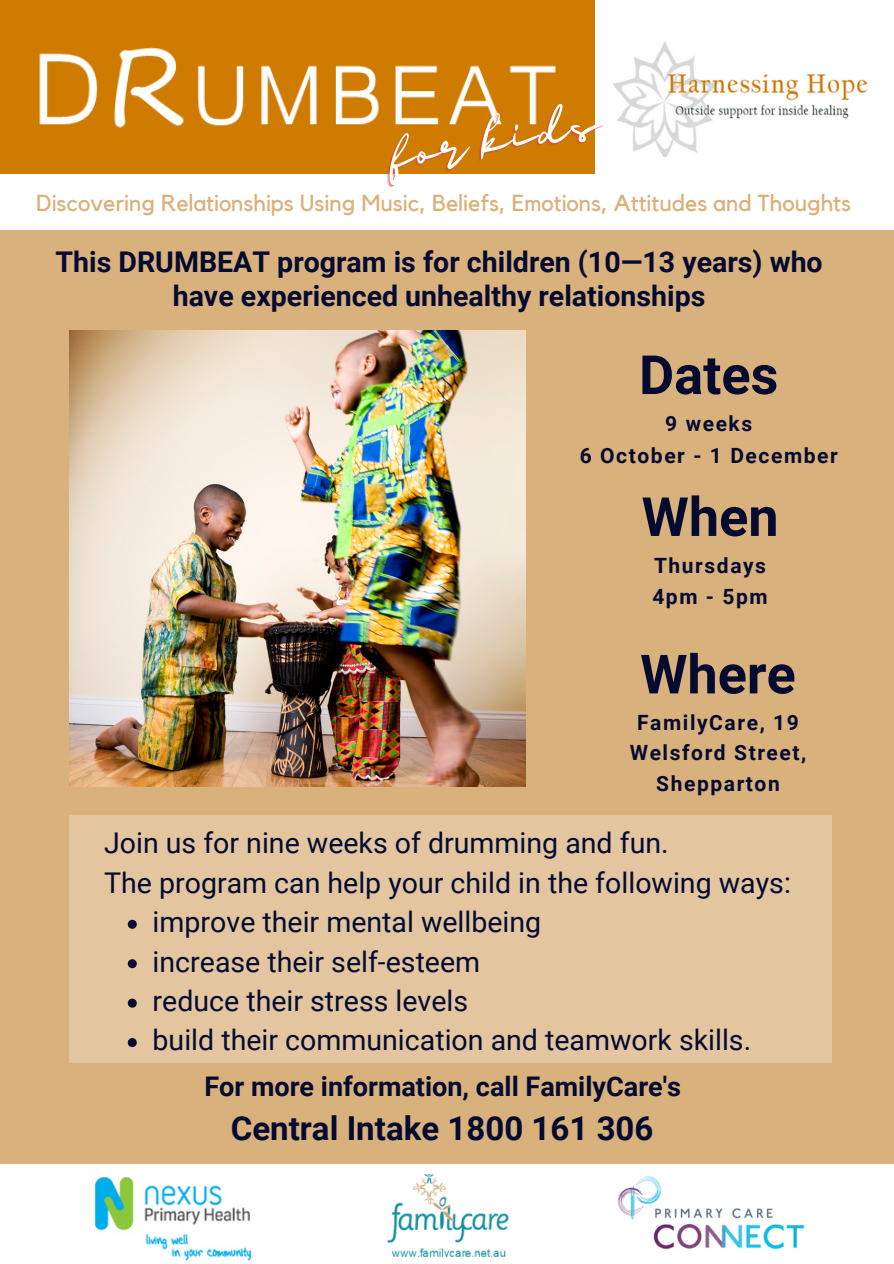
<style>
.page{position:relative;width:894px;height:1264px;background:#fff}
.page>*{position:absolute;margin:0;border:0;box-sizing:border-box;transform-origin:0 0}
.t1{font:700 54px "Roboto";color:#050a30}
.t2{font:49.05px "Majesty Yandi Designs";color:#fff}
.t3{font:700 33px "Roboto";color:#050a30}
.t4{font:28.5px/39.5px "Roboto";color:#050a30}
.t5{font:700 28.5px/33.8px "Roboto";color:#050a30;text-align:center}
.t6{font:700 27px "Roboto";color:#050a30}
.t7{font:23.1px "Kollektif";color:#d9b17c}
.t8{font:700 21px/30.5px "Roboto";letter-spacing:.075em;color:#050a30;text-align:center}
</style>
<div class="page">
<div style="left:0;top:0;width:893px;height:1263px;background:#d9b17c"></div>
<div style="left:0;top:1164px;width:893px;height:99px;background:#fff"></div>
<div style="left:0;top:0;width:893px;height:230px;background:#fff"></div>
<img style="left:0;top:0;width:594px;height:173px">
<img style="left:613px;top:41px;width:255px;height:116px">
<img style="left:96px;top:1177px;width:154px;height:83px">
<img style="left:617px;top:1176px;width:188px;height:74px">
<img style="left:387px;top:1174px;width:122px;height:82px">
<div style="left:69px;top:815px;width:763px;height:248px;background:#e3c69f"></div>
<img style="left:69px;top:330px;width:456px;height:456px">
<svg style="left:128px;top:919px;width:9px;height:9px"></svg>
<svg style="left:128px;top:959px;width:9px;height:9px"></svg>
<svg style="left:128px;top:998px;width:9px;height:9px"></svg>
<svg style="left:128px;top:1038px;width:9px;height:9px"></svg>
<h2 class="t2" style="left:387px;top:134px;width:216px;rotate:-10deg">for kids</h2>
<p class="t7" style="left:36px;top:192px;width:816px">Discovering Relationships Using Music, Beliefs, Emotions, Attitudes and Thoughts</p>
<p class="t5" style="left:55px;top:245px;width:768px">This DRUMBEAT program is for children (10—13 years) who have experienced unhealthy relationships</p>
<h1 class="t1" style="left:639px;top:344px;width:141px">Dates</h1>
<p class="t8" style="left:579px;top:408px;width:259px;line-height:31.5px">9 weeks<br>6 October - 1 December</p>
<h1 class="t1" style="left:641px;top:486px;width:138px">When</h1>
<p class="t8" style="left:652px;top:550px;width:117px;text-align:left">Thursdays<br>4pm - 5pm</p>
<h1 class="t1" style="left:640px;top:643px;width:157px">Where</h1>
<p class="t8" style="left:629px;top:707px;width:178px">FamilyCare, 19<br>Welsford Street,<br>Shepparton</p>
<p class="t4" style="left:104px;top:823px;width:688px">Join us for nine weeks of drumming and fun.<br>The program can help your child in the following ways:</p>
<p class="t4" style="left:153px;top:902px;width:600px">improve their mental wellbeing<br>increase their self-esteem<br>reduce their stress levels<br>build their communication and teamwork skills.</p>
<p class="t6" style="left:204px;top:1071px;width:478px">For more information, call FamilyCare's</p>
<p class="t3" style="left:231px;top:1109px;width:424px">Central Intake 1800 161 306</p>
</div>
